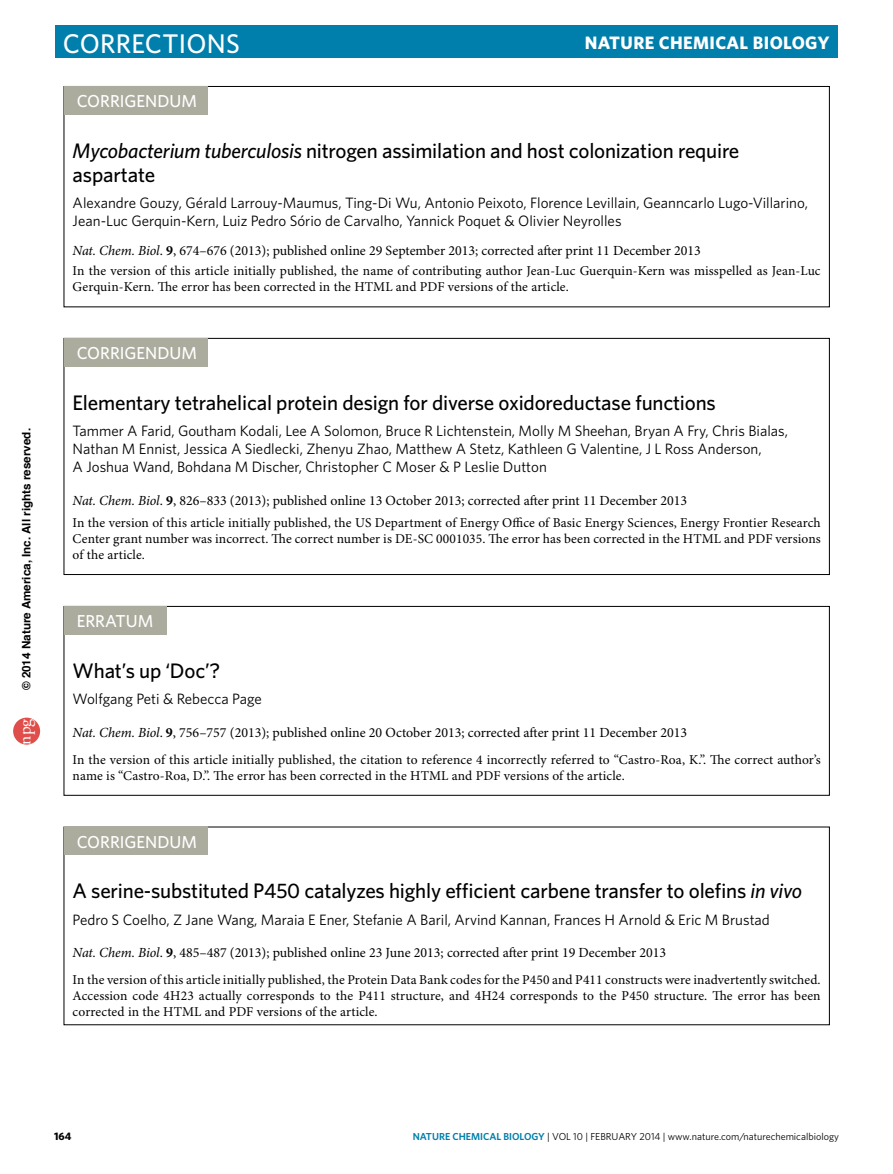
<style>
.page{position:relative;width:893px;height:1174px;background:#fff}
.page>*{position:absolute;margin:0;border:0;box-sizing:border-box;transform-origin:0 0}
.t1{font:500 27px "Whitney";letter-spacing:.01em;color:#fff}
.t2{font:500 21px/24px "Whitney";letter-spacing:-.01em;color:#000}
.t3{font:700 18px "Whitney";letter-spacing:.02em;color:#fff}
.t4{font:17.55px "Adobe Garamond Pro";color:#fff}
.t5{font:500 17.25px "Whitney";color:#fff}
.t6{font:15px/18px "Whitney";color:#000}
.t7{font:13.95px "Minion Pro";color:#000}
.t8{font:13.5px/15.8px "Minion Pro";letter-spacing:.005em;color:#000;text-align:justify}
.t9{font:700 11.7px "Helvetica";color:#000}
.t10{font:700 10.8px "Whitney";color:#000}
.t11{font:10.2px "Whitney";color:#000}
.s1{font-family:"Arial"}
.s2{font-style:italic}
.s3{font-weight:700}
.s4{font-weight:600;color:#007fac}
</style>
<div class="page">
<div style="left:64px;top:827px;width:143px;height:28px;background:#abab9e"></div>
<div style="left:64px;top:338px;width:766px;height:237px;border:1px solid #000"></div>
<div style="left:64px;top:338px;width:143px;height:28px;background:#abab9e"></div>
<div style="left:55px;top:26px;width:783px;height:32px;background:#007fac"></div>
<div style="left:64px;top:606px;width:766px;height:189px;border:1px solid #000"></div>
<div style="left:64px;top:606px;width:103px;height:28px;background:#abab9e"></div>
<div style="left:64px;top:86px;width:766px;height:221px;border:1px solid #000"></div>
<div style="left:64px;top:86px;width:143px;height:28px;background:#abab9e"></div>
<div style="left:13px;top:717px;width:27px;height:27px;background:#df4e4a;border-radius:50%"></div>
<p class="t9" style="left:17px;top:690px;width:264px;rotate:-90deg">© 201<span class="s1">4</span> Nature America, Inc. All rights reserved.</p>
<p class="t4" style="left:14px;top:744px;width:28px;rotate:-90deg">npg</p>
<h1 class="t1" style="left:63px;top:25px;width:179px">corrections</h1>
<h3 class="t3" style="left:585px;top:31px;width:246px">NATURE CHEMICAL BIOLOGY</h3>
<p class="t5" style="left:77px;top:90px;width:122px">corrigendum</p>
<h2 class="t2" style="left:73px;top:138px;width:668px"><span class="s2">Mycobacterium tuberculosis</span> nitrogen assimilation and host colonization require aspartate</h2>
<p class="t6" style="left:73px;top:193px;width:737px">Alexandre Gouzy, Gérald Larrouy-Maumus, Ting-Di Wu, Antonio Peixoto, Florence Levillain, Geanncarlo Lugo-Villarino,<br>Jean-Luc Gerquin-Kern, Luiz Pedro Sório de Carvalho, Yannick Poquet &amp; Olivier Neyrolles</p>
<p class="t7" style="left:73px;top:242px;width:630px"><span class="s2">Nat. Chem. Biol</span>. <span class="s3">9</span>, 674–676 (2013); published online 29 September 2013; corrected after print 11 December 2013</p>
<p class="t8" style="left:73px;top:264px;width:749px">In the version of this article initially published, the name of contributing author Jean-Luc Guerquin-Kern was misspelled as Jean-Luc<br>Gerquin-Kern. The error has been corrected in the HTML and PDF versions of the article.</p>
<p class="t5" style="left:77px;top:342px;width:122px">corrigendum</p>
<h2 class="t2" style="left:73px;top:390px;width:645px">Elementary tetrahelical protein design for diverse oxidoreductase functions</h2>
<p class="t6" style="left:73px;top:421px;width:717px">Tammer A Farid, Goutham Kodali, Lee A Solomon, Bruce R Lichtenstein, Molly M Sheehan, Bryan A Fry, Chris Bialas,<br>Nathan M Ennist, Jessica A Siedlecki, Zhenyu Zhao, Matthew A Stetz, Kathleen G Valentine, J L Ross Anderson,<br>A Joshua Wand, Bohdana M Discher, Christopher C Moser &amp; P Leslie Dutton</p>
<p class="t7" style="left:73px;top:492px;width:616px"><span class="s2">Nat. Chem. Biol</span>. <span class="s3">9</span>, 826–833 (2013); published online 13 October 2013; corrected after print 11 December 2013</p>
<p class="t8" style="left:73px;top:516px;width:750px">In the version of this article initially published, the US Department of Energy Office of Basic Energy Sciences, Energy Frontier Research Center grant number was incorrect. The correct number is DE-SC 0001035. The error has been corrected in the HTML and PDF versions of the article.</p>
<p class="t5" style="left:77px;top:610px;width:78px">erratum</p>
<h2 class="t2" style="left:73px;top:658px;width:149px">What’s up ‘Doc’?</h2>
<p class="t6" style="left:73px;top:689px;width:191px">Wolfgang Peti &amp; Rebecca Page</p>
<p class="t7" style="left:73px;top:724px;width:616px"><span class="s2">Nat. Chem. Biol</span>. <span class="s3">9</span>, 756–757 (2013); published online 20 October 2013; corrected after print 11 December 2013</p>
<p class="t8" style="left:73px;top:752px;width:749px">In the version of this article initially published, the citation to reference 4 incorrectly referred to “Castro-Roa, K.”. The correct author’s name is “Castro-Roa, D.”. The error has been corrected in the HTML and PDF versions of the article.</p>
<p class="t5" style="left:77px;top:830px;width:122px">corrigendum</p>
<h2 class="t2" style="left:73px;top:878px;width:731px">A serine-substituted P450 catalyzes highly efficient carbene transfer to olefins <span class="s2">in vivo</span></h2>
<p class="t6" style="left:73px;top:910px;width:699px">Pedro S Coelho, Z Jane Wang, Maraia E Ener, Stefanie A Baril, Arvind Kannan, Frances H Arnold &amp; Eric M Brustad</p>
<p class="t7" style="left:73px;top:944px;width:595px"><span class="s2">Nat. Chem. Biol</span>. <span class="s3">9</span>, 485–487 (2013); published online 23 June 2013; corrected after print 19 December 2013</p>
<p class="t8" style="left:73px;top:972px;width:749px">In the version of this article initially published, the Protein Data Bank codes for the P450 and P411 constructs were inadvertently switched.<br>Accession code 4H23 actually corresponds to the P411 structure, and 4H24 corresponds to the P450 structure. The error has been corrected in the HTML and PDF versions of the article.</p>
<p class="t10" style="left:54px;top:1129px;width:19px">164</p>
<p class="t11" style="left:413px;top:1129px;width:428px"><span class="s4">NATURE CHEMICAL BIOLOGY</span> | VOL 10 | FEBRUARY 2014 | www.nature.com/naturechemicalbiology</p>
</div>
